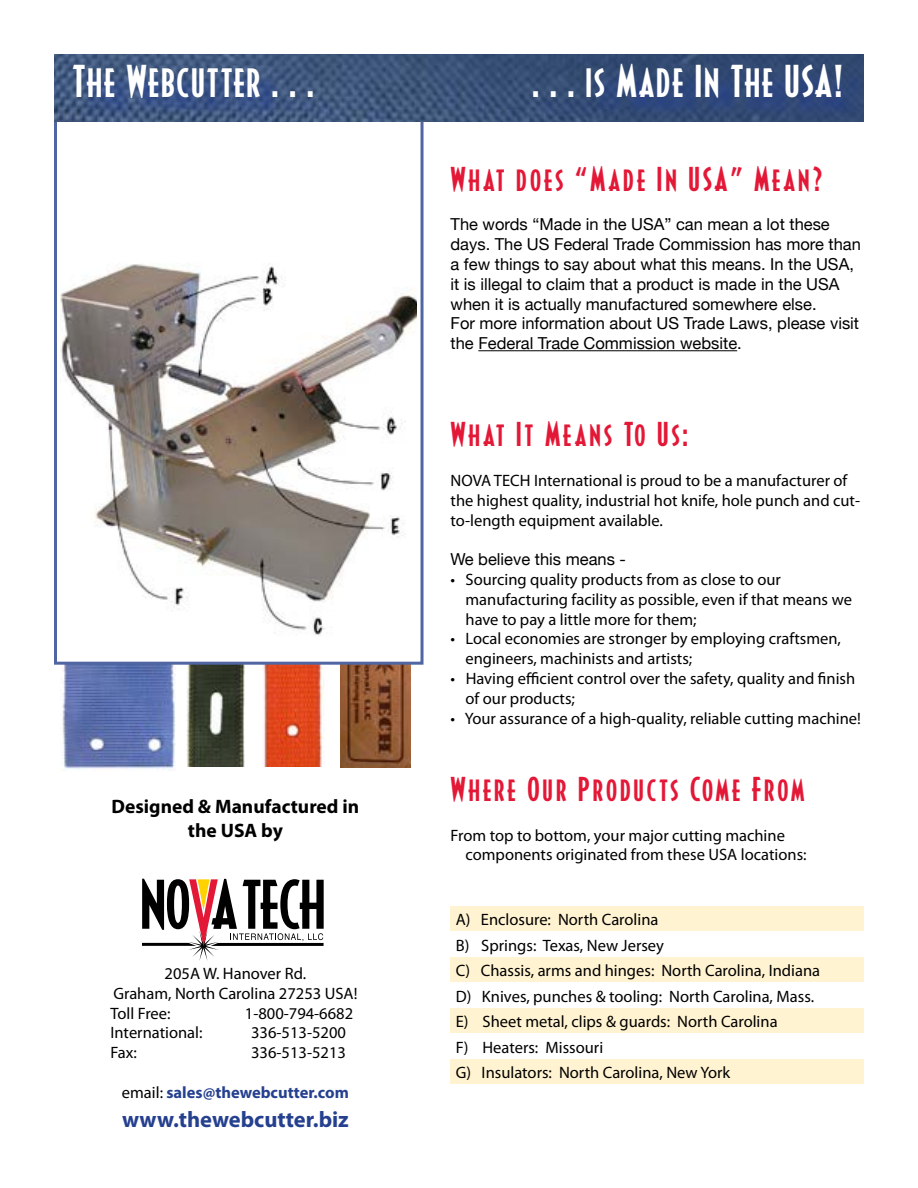
<style>
.page{position:relative;width:918px;height:1188px;background:#fff}
.page>*{position:absolute;margin:0;border:0;box-sizing:border-box;transform-origin:0 0}
.t1{font:42px "Decotura ICG";letter-spacing:.04em;color:#fff}
.t2{font:31.5px "Decotura ICG";letter-spacing:.09em;color:#e31837}
.t3{font:700 22.5px "Myriad Pro";color:#25408f}
.t4{font:700 19.5px/23.4px "Myriad Pro";color:#000;text-align:center}
.t5{font:16.5px/19.8px "Myriad Pro";color:#000}
.t6{font:16.5px/19.8px "Helvetica Neue";color:#000}
.t7{font:700 16.5px "Myriad Pro";color:#25408f}
.s1{font-weight:400;color:#000}
</style>
<div class="page">
<div style="left:451px;top:1059px;width:413px;height:24px;background:#fff3d1"></div>
<div style="left:451px;top:906px;width:413px;height:24px;background:#fff3d1"></div>
<div style="left:451px;top:957px;width:413px;height:24px;background:#fff3d1"></div>
<div style="left:451px;top:1008px;width:413px;height:24px;background:#fff3d1"></div>
<hr style="left:478px;top:350px;width:259px;height:1px;background:#000">
<img style="left:340px;top:665px;width:70px;height:102px">
<img style="left:263px;top:665px;width:60px;height:102px">
<img style="left:186px;top:665px;width:59px;height:102px">
<img style="left:62px;top:665px;width:113px;height:105px">
<div style="left:54px;top:103px;width:370px;height:562px;border:3px solid #4f66a2"></div>
<img style="left:60px;top:263px;width:357px;height:372px">
<svg style="left:142px;top:879px;width:182px;height:82px"></svg>
<img style="left:54px;top:54px;width:810px;height:67px">
<div style="left:78px;top:70px;width:786px;height:49px;background:#25408f;opacity:.75"></div>
<h1 class="t1" style="left:73px;top:56px;width:243px">The Webcutter . . .</h1>
<h1 class="t1" style="left:532px;top:56px;width:312px">. . . is Made In The USA!</h1>
<h2 class="t2" style="left:451px;top:160px;width:373px">What does “Made In USA” Mean?</h2>
<p class="t6" style="left:451px;top:216px;width:412px">The words “Made in the USA” can mean a lot these days. The US Federal Trade Commission has more than a few things to say about what this means. In the USA, it is illegal to claim that a product is made in the USA when it is actually manufactured somewhere else.<br>For more information about US Trade Laws, please visit the Federal Trade Commission website.</p>
<p class="t4" style="left:112px;top:794px;width:249px">Designed &amp; Manufactured in the USA by</p>
<p class="t5" style="left:110px;top:963px;width:249px;text-indent:54px">205A W. Hanover Rd.<br>Graham, North Carolina 27253 USA!<br>Toll Free:</p>
<p class="t5" style="left:245px;top:1003px;width:110px">1-800-794-6682</p>
<p class="t5" style="left:110px;top:1023px;width:94px">International:</p>
<p class="t5" style="left:251px;top:1023px;width:96px">336-513-5200</p>
<p class="t5" style="left:110px;top:1042px;width:28px">Fax:</p>
<p class="t5" style="left:251px;top:1042px;width:96px">336-513-5213</p>
<p class="t7" style="left:122px;top:1081px;width:228px"><span class="s1">email:</span> sales@thewebcutter.com</p>
<h3 class="t3" style="left:122px;top:1104px;width:228px">www.thewebcutter.biz</h3>
<h2 class="t2" style="left:451px;top:415px;width:239px">What It Means To Us:</h2>
<p class="t5" style="left:451px;top:470px;width:411px">NOVA TECH International is proud to be a manufacturer of the highest quality, industrial hot knife, hole punch and cut&shy;to-length equipment available.</p>
<p class="t6" style="left:451px;top:550px;width:177px">We believe this means -</p>
<p class="t5" style="left:466px;top:569px;width:388px;text-indent:-15px">• Sourcing quality products from as close to our manufacturing facility as possible, even if that means we have to pay a little more for them;</p>
<p class="t5" style="left:466px;top:629px;width:377px;text-indent:-15px">• Local economies are stronger by employing craftsmen, engineers, machinists and artists;</p>
<p class="t5" style="left:466px;top:668px;width:391px;text-indent:-15px">• Having efficient control over the safety, quality and finish of our products;</p>
<p class="t5" style="left:451px;top:708px;width:412px">• Your assurance of a high-quality, reliable cutting machine!</p>
<h2 class="t2" style="left:451px;top:770px;width:356px">Where Our Products Come From</h2>
<p class="t5" style="left:466px;top:825px;width:343px;text-indent:-15px">From top to bottom, your major cutting machine components originated from these USA locations:</p>
<p class="t5" style="left:456px;top:907px;width:366px;line-height:25.5px">A) Enclosure: North Carolina<br>B) Springs: Texas, New Jersey<br>C) Chassis, arms and hinges: North Carolina, Indiana D) Knives, punches &amp; tooling: North Carolina, Mass.<br>E) Sheet metal, clips &amp; guards: North Carolina<br>F) Heaters: Missouri<br>G) Insulators: North Carolina, New York</p>
</div>
